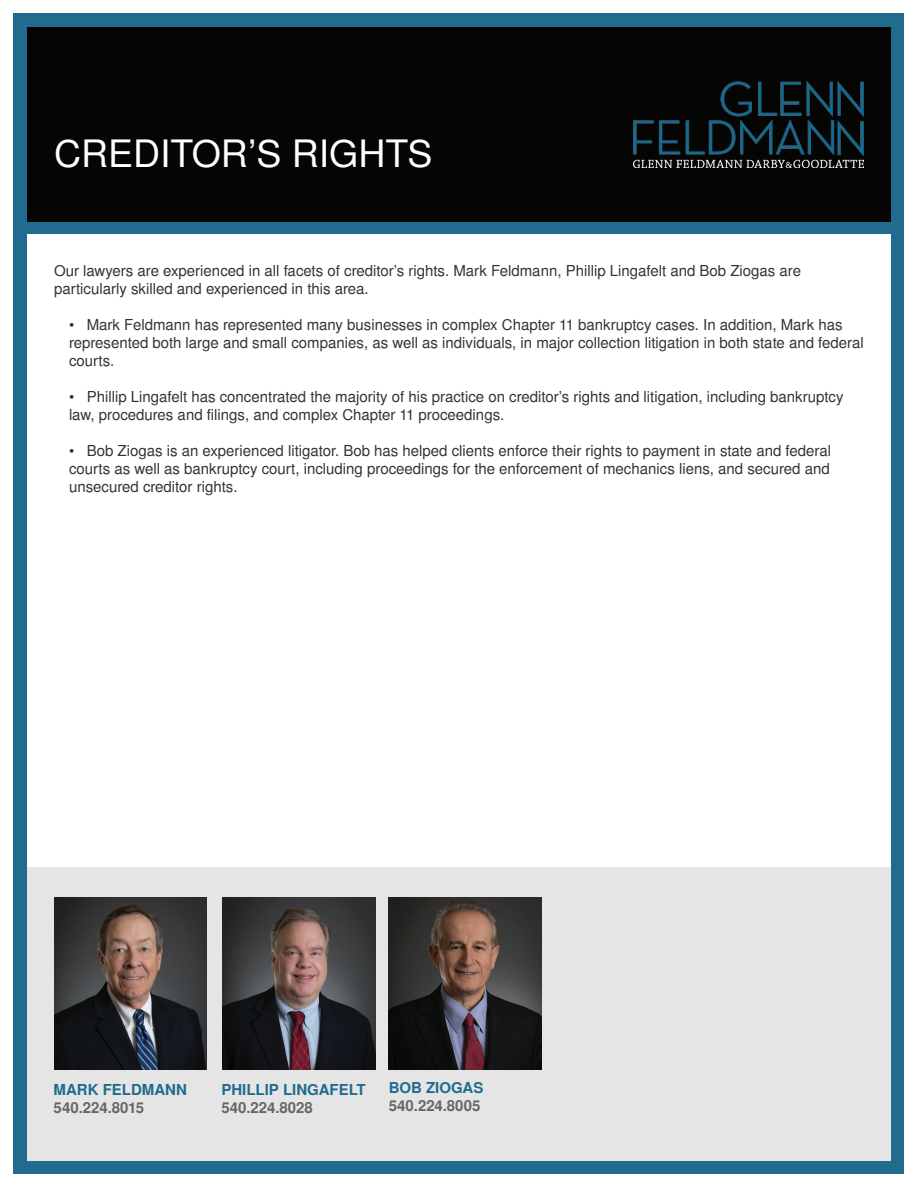
<style>
.page{position:relative;width:918px;height:1188px;background:#fff}
.page>*{position:absolute;margin:0;border:0;box-sizing:border-box;transform-origin:0 0}
.t1{font:37.5px "Nimbus San L";color:#fff}
.t2{font:15px/18px "Nimbus San L";color:#313232}
.t3{font:700 15px "Nimbus San L";color:#206b8e}
.t4{font:700 15px "Nimbus San L";color:#666}
</style>
<div class="page">
<div style="left:14px;top:14px;width:890px;height:1160px;background:#206b8e"></div>
<div style="left:27px;top:27px;width:864px;height:195px;background:#050504"></div>
<div style="left:27px;top:234px;width:864px;height:927px;background:#fff"></div>
<img style="left:633px;top:81px;width:231px;height:87px">
<div style="left:27px;top:867px;width:864px;height:294px;background:#e5e5e5"></div>
<img style="left:54px;top:897px;width:153px;height:173px">
<img style="left:222px;top:897px;width:153px;height:173px">
<img style="left:388px;top:897px;width:154px;height:173px">
<h1 class="t1" style="left:54px;top:131px;width:380px">CREDITOR’S RIGHTS</h1>
<p class="t2" style="left:54px;top:262px;width:749px">Our lawyers are experienced in all facets of creditor’s rights. Mark Feldmann, Phillip Lingafelt and Bob Ziogas are particularly skilled and experienced in this area.</p>
<p class="t2" style="left:69px;top:316px;width:796px">• Mark Feldmann has represented many businesses in complex Chapter 11 bankruptcy cases. In addition, Mark has represented both large and small companies, as well as individuals, in major collection litigation in both state and federal courts.</p>
<p class="t2" style="left:69px;top:388px;width:776px">• Phillip Lingafelt has concentrated the majority of his practice on creditor’s rights and litigation, including bankruptcy law, procedures and filings, and complex Chapter 11 proceedings.</p>
<p class="t2" style="left:69px;top:442px;width:764px;text-align:justify">• Bob Ziogas is an experienced litigator. Bob has helped clients enforce their rights to payment in state and federal courts as well as bankruptcy court, including proceedings for the enforcement of mechanics liens, and secured and unsecured creditor rights.</p>
<p class="t3" style="left:54px;top:1081px;width:135px">MARK FELDMANN</p>
<p class="t4" style="left:54px;top:1099px;width:92px">540.224.8015</p>
<p class="t3" style="left:221px;top:1081px;width:146px">PHILLIP LINGAFELT</p>
<p class="t4" style="left:221px;top:1099px;width:93px">540.224.8028</p>
<p class="t3" style="left:389px;top:1079px;width:96px">BOB ZIOGAS</p>
<p class="t4" style="left:389px;top:1097px;width:93px">540.224.8005</p>
</div>
